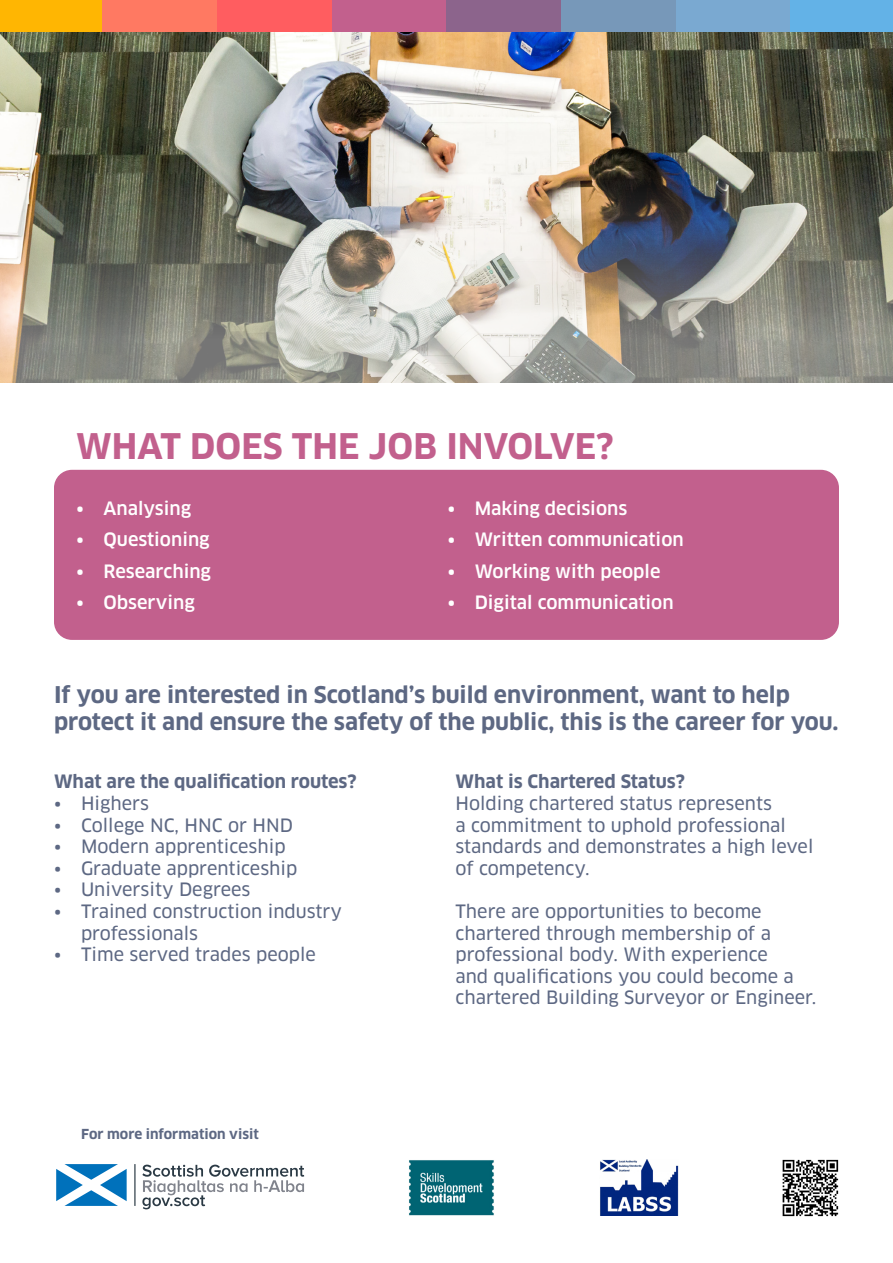
<style>
.page{position:relative;width:893px;height:1263px;background:#fff}
.page>*{position:absolute;margin:0;border:0;box-sizing:border-box;transform-origin:0 0}
.t1{font:700 34.5px "Clan";color:#c2608d}
.t2{font:700 22.5px/27px "Clan";color:#5d6883}
.t3{font:18px/21.6px "Clan News";color:#5d6883}
.t4{font:500 18px "Clan";color:#fff}
.t5{font:700 18px "Clan";color:#5d6883}
.t6{font:700 13.5px "Clan";color:#5d6883}
</style>
<div class="page">
<img style="left:0;top:32px;width:893px;height:351px">
<div style="left:0;top:0;width:102px;height:32px;background:#ffb602"></div>
<div style="left:102px;top:0;width:115px;height:32px;background:#ff7962"></div>
<div style="left:217px;top:0;width:115px;height:32px;background:#ff5d60"></div>
<div style="left:332px;top:0;width:114px;height:32px;background:#c2608d"></div>
<div style="left:446px;top:0;width:115px;height:32px;background:#8c648c"></div>
<div style="left:561px;top:0;width:115px;height:32px;background:#7798b9"></div>
<div style="left:676px;top:0;width:115px;height:32px;background:#7aa9d1"></div>
<div style="left:791px;top:0;width:102px;height:32px;background:#63b2e7"></div>
<div style="left:54px;top:470px;width:785px;height:170px;background:#c2608d;border-radius:18px"></div>
<hr style="left:134px;top:1164px;width:2px;height:42px;background:#2b3a45">
<svg style="left:56px;top:1164px;width:71px;height:42px"></svg>
<svg style="left:142px;top:1164px;width:162px;height:45px"></svg>
<img style="left:600px;top:1159px;width:78px;height:57px">
<img style="left:409px;top:1160px;width:85px;height:56px">
<img style="left:782px;top:1159px;width:57px;height:58px">
<p class="t1" style="left:76px;top:425px;width:539px">WHAT DOES THE JOB INVOLVE?</p>
<p class="t4" style="left:77px;top:497px;width:116px">• Analysing</p>
<p class="t4" style="left:77px;top:528px;width:135px">• Questioning</p>
<p class="t4" style="left:77px;top:560px;width:136px">• Researching</p>
<p class="t4" style="left:77px;top:591px;width:120px">• Observing</p>
<p class="t4" style="left:448px;top:497px;width:181px">• Making decisions</p>
<p class="t4" style="left:448px;top:528px;width:238px">• Written communication</p>
<p class="t4" style="left:448px;top:560px;width:214px">• Working with people</p>
<p class="t4" style="left:448px;top:591px;width:227px">• Digital communication</p>
<p class="t2" style="left:54px;top:682px;width:786px">If you are interested in Scotland’s build environment, want to help protect it and ensure the safety of the public, this is the career for you.</p>
<p class="t5" style="left:54px;top:771px;width:304px">What are the qualification routes?</p>
<p class="t3" style="left:54px;top:793px;width:96px">• Highers</p>
<p class="t3" style="left:54px;top:814px;width:240px">• College NC, HNC or HND</p>
<p class="t3" style="left:54px;top:836px;width:233px">• Modern apprenticeship</p>
<p class="t3" style="left:54px;top:858px;width:245px">• Graduate apprenticeship</p>
<p class="t3" style="left:54px;top:879px;width:198px">• University Degrees</p>
<p class="t3" style="left:81px;top:901px;width:262px;text-indent:-27px">• Trained construction industry professionals</p>
<p class="t3" style="left:54px;top:944px;width:263px">• Time served trades people</p>
<p class="t5" style="left:455px;top:771px;width:231px">What is Chartered Status?</p>
<p class="t3" style="left:455px;top:793px;width:359px">Holding chartered status represents<br>a commitment to uphold professional standards and demonstrates a high level of competency.</p>
<p class="t3" style="left:455px;top:901px;width:362px">There are opportunities to become chartered through membership of a professional body. With experience<br>and qualifications you could become a chartered Building Surveyor or Engineer.</p>
<p class="t6" style="left:81px;top:1125px;width:179px">For more information visit</p>
</div>
